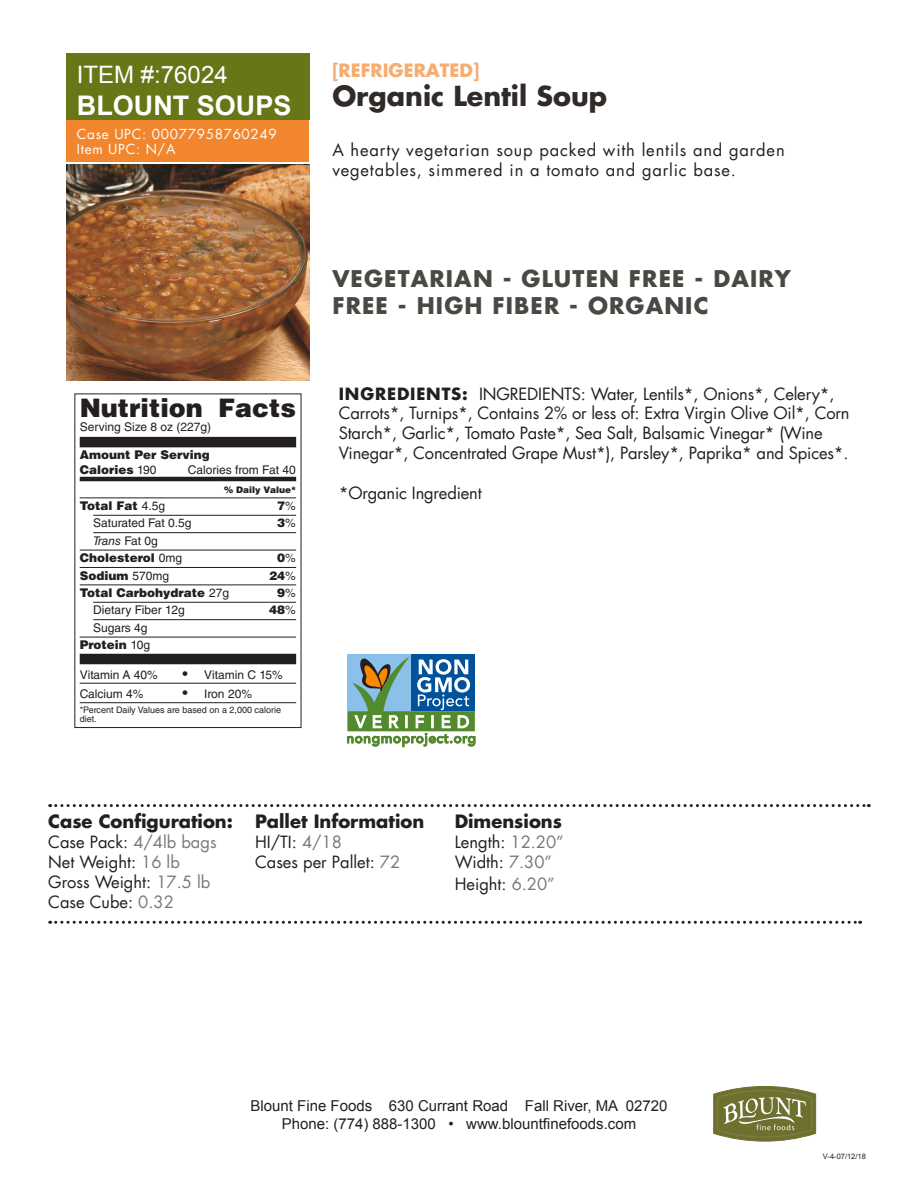
<style>
.page{position:relative;width:918px;height:1188px;background:#fff}
.page>*{position:absolute;margin:0;border:0;box-sizing:border-box;transform-origin:0 0}
.t1{font:700 27px "Futura";color:#302a28}
.t2{font:700 27px "Arial";color:#fff}
.t3{font:900 25.5px "Helvetica LT Std";color:#231f20}
.t4{font:24px "Arial";color:#fff}
.t5{font:700 22.5px/27px "Futura";letter-spacing:.05em;color:#494944}
.t6{font:700 18px "Futura";color:#231f20}
.t7{font:700 18px "Futura";color:#f7ac70}
.t8{font:16.5px/19.8px "Futura";letter-spacing:-.01em;color:#231f20}
.t9{font:16.5px/19.8px "Futura";letter-spacing:.05em;color:#231f20}
.t10{font:15px/18px "Arial";color:#231f20;text-align:center}
.t11{font:13.5px/15px "Futura";letter-spacing:.05em;color:#fff}
.t12{font:12px/17.4px "Helvetica LT Std";color:#231f20;text-align:right}
.t13{font:900 12px/14.4px "Helvetica LT Std";color:#231f20}
.t14{font:9px/9px "Helvetica LT Std";color:#231f20}
.t15{font:900 9px "Helvetica LT Std";color:#231f20}
.t16{font:7.5px "Arial";color:#231f20}
.s1{font-weight:400}
.s2{font-weight:400;font-style:italic}
.s3{font-weight:900}
.s4{font-size:15px}
.s5{font-weight:700}
.s6{color:#76787b}
</style>
<div class="page">
<div style="left:66px;top:54px;width:243px;height:66px;background:#677717"></div>
<img style="left:66px;top:164px;width:243px;height:216px">
<svg style="left:713px;top:1086px;width:103px;height:55px;background:#898c57"></svg>
<div style="left:66px;top:120px;width:243px;height:41px;background:#f1862e"></div>
<svg style="left:50px;top:804px;width:819px;height:3px"></svg>
<svg style="left:50px;top:921px;width:811px;height:3px"></svg>
<div style="left:347px;top:654px;width:64px;height:57px;background:#8ac0ea"></div>
<div style="left:411px;top:654px;width:64px;height:57px;background:#01519b"></div>
<svg style="left:347px;top:657px;width:128px;height:90px"></svg>
<div style="left:80px;top:437px;width:216px;height:10px;background:#231f20"></div>
<hr style="left:80px;top:477px;width:216px;height:4px;background:#231f20">
<hr style="left:80px;top:498px;width:216px;height:1px;background:#231f20">
<hr style="left:93px;top:515px;width:203px;height:1px;background:#231f20">
<hr style="left:93px;top:532px;width:203px;height:1px;background:#231f20">
<hr style="left:80px;top:550px;width:216px;height:1px;background:#231f20">
<hr style="left:80px;top:567px;width:216px;height:1px;background:#231f20">
<hr style="left:80px;top:585px;width:216px;height:1px;background:#231f20">
<hr style="left:93px;top:602px;width:203px;height:1px;background:#231f20">
<hr style="left:93px;top:619px;width:203px;height:1px;background:#231f20">
<hr style="left:80px;top:637px;width:216px;height:1px;background:#231f20">
<div style="left:80px;top:654px;width:216px;height:10px;background:#231f20"></div>
<hr style="left:80px;top:683px;width:216px;height:1px;background:#231f20">
<hr style="left:80px;top:702px;width:216px;height:1px;background:#231f20">
<h3 class="t4" style="left:77px;top:59px;width:152px">ITEM #:76024</h3>
<h1 class="t2" style="left:77px;top:87px;width:216px">BLOUNT SOUPS</h1>
<p class="t11" style="left:77px;top:126px;width:202px">Case UPC: 00077958760249<br>Item UPC: N/A</p>
<h2 class="t3" style="left:80px;top:391px;width:218px">Nutrition Facts</h2>
<p class="t12" style="left:80px;top:419px;width:133px">Serving Size 8 oz (227g)</p>
<p class="t13" style="left:80px;top:448px;width:132px">Amount Per Serving<br>Calories <span class="s1">190</span></p>
<p class="t12" style="left:188px;top:461px;width:109px">Calories from Fat 40</p>
<p class="t15" style="left:224px;top:484px;width:74px">% Daily Value*</p>
<p class="t13" style="left:80px;top:498px;width:87px">Total Fat <span class="s1">4.5g</span></p>
<p class="t13" style="left:277px;top:498px;width:20px">7<span class="s1">%</span></p>
<p class="t12" style="left:93px;top:515px;width:100px">Saturated Fat 0.5g</p>
<p class="t13" style="left:277px;top:516px;width:20px">3<span class="s1">%</span></p>
<p class="t13" style="left:80px;top:532px;width:104px;line-height:17.4px;text-indent:14px"><span class="s2">Trans</span> <span class="s1">Fat 0g<br></span>Cholesterol <span class="s1">0mg</span></p>
<p class="t13" style="left:277px;top:550px;width:20px">0<span class="s1">%</span></p>
<p class="t13" style="left:80px;top:568px;width:91px">Sodium <span class="s1">570mg</span></p>
<p class="t13" style="left:269px;top:568px;width:28px">24<span class="s1">%</span></p>
<p class="t13" style="left:80px;top:585px;width:151px">Total Carbohydrate <span class="s1">27g</span></p>
<p class="t13" style="left:277px;top:585px;width:20px">9<span class="s1">%</span></p>
<p class="t12" style="left:93px;top:602px;width:93px">Dietary Fiber 12g</p>
<p class="t13" style="left:269px;top:603px;width:28px">48<span class="s1">%</span></p>
<p class="t12" style="left:80px;top:619px;width:72px">Sugars 4g<br><span class="s3">Protein</span> 10g</p>
<p class="t12" style="left:80px;top:666px;width:79px">Vitamin A 40%</p>
<p class="t12" style="left:182px;top:666px;width:102px"><span class="s4">•</span> Vitamin C 15%</p>
<p class="t12" style="left:80px;top:685px;width:65px">Calcium 4%</p>
<p class="t12" style="left:182px;top:685px;width:71px"><span class="s4">•</span> Iron 20%</p>
<p class="t14" style="left:80px;top:705px;width:203px">*Percent Daily Values are based on a 2,000 calorie diet.</p>
<p class="t7" style="left:332px;top:57px;width:148px">[REFRIGERATED]</p>
<h1 class="t1" style="left:332px;top:77px;width:276px">Organic Lentil Soup</h1>
<p class="t9" style="left:332px;top:140px;width:454px">A hearty vegetarian soup packed with lentils and garden vegetables, simmered in a tomato and garlic base.</p>
<h3 class="t5" style="left:332px;top:264px;width:460px">VEGETARIAN - GLUTEN FREE - DAIRY<br>FREE - HIGH FIBER - ORGANIC</h3>
<p class="t8" style="left:339px;top:383px;width:512px"><span class="s5">INGREDIENTS:</span> INGREDIENTS: Water, Lentils*, Onions*, Celery*, Carrots*, Turnips*, Contains 2% or less of: Extra Virgin Olive Oil*, Corn Starch*, Garlic*, Tomato Paste*, Sea Salt, Balsamic Vinegar* (Wine Vinegar*, Concentrated Grape Must*), Parsley*, Paprika* and Spices*.</p>
<p class="t8" style="left:339px;top:482px;width:145px">*Organic Ingredient</p>
<p class="t6" style="left:48px;top:809px;width:186px">Case Configuration:</p>
<p class="t8" style="left:48px;top:832px;width:170px">Case Pack: <span class="s6">4/4lb bags<br></span>Net Weight: <span class="s6">16 lb<br></span>Gross Weight: <span class="s6">17.5 lb<br></span>Case Cube: <span class="s6">0.32</span></p>
<p class="t6" style="left:255px;top:809px;width:171px">Pallet Information</p>
<p class="t8" style="left:255px;top:832px;width:147px">HI/TI: <span class="s6">4/18<br></span>Cases per Pallet: <span class="s6">72</span></p>
<p class="t6" style="left:455px;top:809px;width:109px">Dimensions</p>
<p class="t8" style="left:455px;top:832px;width:111px">Length: <span class="s6">12.20”<br></span>Width: <span class="s6">7.30”</span></p>
<p class="t8" style="left:455px;top:873px;width:102px">Height: <span class="s6">6.20”</span></p>
<p class="t10" style="left:251px;top:1097px;width:418px">Blount Fine Foods 630 Currant Road Fall River, MA 02720<br>Phone: (774) 888-1300 • www.blountfinefoods.com</p>
<p class="t16" style="left:823px;top:1151px;width:44px">V-4-07/12/18</p>
</div>
